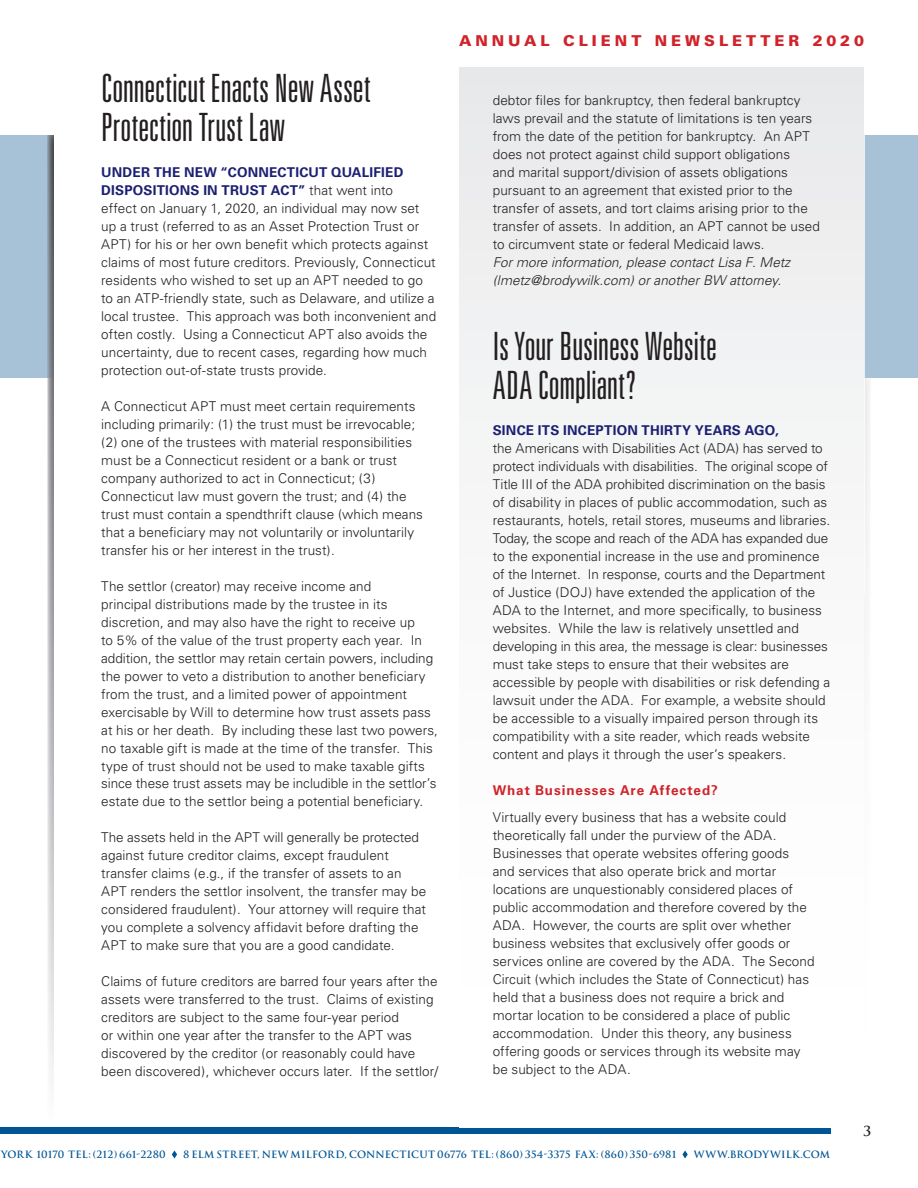
<style>
.page{position:relative;width:918px;height:1188px;background:#fff}
.page>*{position:absolute;margin:0;border:0;box-sizing:border-box;transform-origin:0 0}
.t1{font:300 ultra-condensed 39px/39px "Univers";letter-spacing:-.005em;color:#231f20}
.t2{font:900 15px "Univers";letter-spacing:.26em;color:#d1232a}
.t3{font:300 13.5px/18px "Univers";letter-spacing:.005em;color:#231f20}
.t4{font:italic 300 13.5px/18px "Univers";letter-spacing:.005em;color:#231f20}
.t5{font:700 13.5px "Univers";letter-spacing:.015em;color:#1c2072}
.t6{font:700 13.5px "Univers";letter-spacing:.07em;color:#d1232a}
.t7{font:700 13.5px "Trajan";color:#231f20}
.t8{font:700 9.9px "Trajan";letter-spacing:.02em;color:#005594}
.s1{font-weight:700;color:#1c2072}
</style>
<div class="page">
<div style="left:0;top:135px;width:54px;height:243px;background:#a7c1d7"></div>
<div style="left:459px;top:135px;width:459px;height:243px;background:#a7c1d7"></div>
<img style="left:47px;top:378px;width:7px;height:709px">
<img style="left:47px;top:135px;width:7px;height:243px">
<hr style="left:863px;top:122px;width:2px;height:472px;background:#fff">
<div style="left:0;top:1127px;width:830px;height:7px;background:#005594"></div>
<svg style="left:172px;top:1150px;width:5px;height:8px"></svg>
<svg style="left:682px;top:1150px;width:6px;height:8px"></svg>
<div style="left:459px;top:68px;width:405px;height:1059px;background:linear-gradient(to bottom,#ebebec,#fff)"></div>
<h1 class="t1" style="left:101px;top:68px;width:271px">Connecticut Enacts New Asset<br>Protection Trust Law</h1>
<p class="t3" style="left:101px;top:163px;width:337px"><span class="s1">UNDER THE NEW “CONNECTICUT QUALIFIED DISPOSITIONS IN TRUST ACT”</span> that went into<br>effect on January 1, 2020, an individual may now set up a trust (referred to as an Asset Protection Trust or APT) for his or her own benefit which protects against claims of most future creditors. Previously, Connecticut residents who wished to set up an APT needed to go to an ATP-friendly state, such as Delaware, and utilize a local trustee. This approach was both inconvenient and often costly. Using a Connecticut APT also avoids the uncertainty, due to recent cases, regarding how much protection out-of-state trusts provide.</p>
<p class="t3" style="left:101px;top:397px;width:323px">A Connecticut APT must meet certain requirements including primarily: (1) the trust must be irrevocable; (2) one of the trustees with material responsibilities must be a Connecticut resident or a bank or trust company authorized to act in Connecticut; (3)<br>Connecticut law must govern the trust; and (4) the trust must contain a spendthrift clause (which means that a beneficiary may not voluntarily or involuntarily transfer his or her interest in the trust).</p>
<p class="t3" style="left:101px;top:577px;width:338px">The settlor (creator) may receive income and<br>principal distributions made by the trustee in its discretion, and may also have the right to receive up<br>to 5% of the value of the trust property each year. In addition, the settlor may retain certain powers, including the power to veto a distribution to another beneficiary from the trust, and a limited power of appointment exercisable by Will to determine how trust assets pass at his or her death. By including these last two powers, no taxable gift is made at the time of the transfer. This type of trust should not be used to make taxable gifts since these trust assets may be includible in the settlor’s estate due to the settlor being a potential beneficiary.</p>
<p class="t3" style="left:101px;top:829px;width:326px">The assets held in the APT will generally be protected against future creditor claims, except fraudulent transfer claims (e.g., if the transfer of assets to an APT renders the settlor insolvent, the transfer may be considered fraudulent). Your attorney will require that you complete a solvency affidavit before drafting the APT to make sure that you are a good candidate.</p>
<p class="t3" style="left:101px;top:973px;width:339px">Claims of future creditors are barred four years after the assets were transferred to the trust. Claims of existing creditors are subject to the same four-year period<br>or within one year after the transfer to the APT was discovered by the creditor (or reasonably could have been discovered), whichever occurs later. If the settlor/</p>
<p class="t2" style="left:459px;top:31px;width:407px">ANNUAL CLIENT NEWSLETTER 2020</p>
<p class="t3" style="left:493px;top:91px;width:329px">debtor files for bankruptcy, then federal bankruptcy laws prevail and the statute of limitations is ten years from the date of the petition for bankruptcy. An APT does not protect against child support obligations<br>and marital support/division of assets obligations pursuant to an agreement that existed prior to the transfer of assets, and tort claims arising prior to the transfer of assets. In addition, an APT cannot be used to circumvent state or federal Medicaid laws.</p>
<p class="t4" style="left:493px;top:253px;width:299px">For more information, please contact Lisa F. Metz (lmetz@brodywilk.com) or another BW attorney.</p>
<h1 class="t1" style="left:493px;top:326px;width:226px">Is Your Business Website<br>ADA Compliant?</h1>
<p class="t5" style="left:493px;top:423px;width:288px">SINCE ITS INCEPTION THIRTY YEARS AGO,</p>
<p class="t3" style="left:493px;top:439px;width:339px">the Americans with Disabilities Act (ADA) has served to protect individuals with disabilities. The original scope of Title III of the ADA prohibited discrimination on the basis of disability in places of public accommodation, such as restaurants, hotels, retail stores, museums and libraries.<br>Today, the scope and reach of the ADA has expanded due to the exponential increase in the use and prominence of the Internet. In response, courts and the Department of Justice (DOJ) have extended the application of the ADA to the Internet, and more specifically, to business websites. While the law is relatively unsettled and developing in this area, the message is clear: businesses must take steps to ensure that their websites are accessible by people with disabilities or risk defending a lawsuit under the ADA. For example, a website should be accessible to a visually impaired person through its compatibility with a site reader, which reads website content and plays it through the user’s speakers.</p>
<p class="t6" style="left:493px;top:782px;width:227px">What Businesses Are Affected?</p>
<p class="t3" style="left:493px;top:808px;width:323px">Virtually every business that has a website could theoretically fall under the purview of the ADA.<br>Businesses that operate websites offering goods<br>and services that also operate brick and mortar locations are unquestionably considered places of public accommodation and therefore covered by the ADA. However, the courts are split over whether business websites that exclusively offer goods or services online are covered by the ADA. The Second Circuit (which includes the State of Connecticut) has held that a business does not require a brick and mortar location to be considered a place of public accommodation. Under this theory, any business offering goods or services through its website may be subject to the ADA.</p>
<p class="t7" style="left:863px;top:1123px;width:9px">3</p>
<p class="t8" style="left:1px;top:1149px;width:166px">YORK 10170 TEL: (212) 661-2280</p>
<p class="t8" style="left:183px;top:1149px;width:495px">8 ELM STREET, NEW MILFORD, CONNECTICUT 06776 TEL: (860) 354-3375 FAX: (860) 350-6981</p>
<p class="t8" style="left:694px;top:1149px;width:138px">WWW.BRODYWILK.COM</p>
</div>
